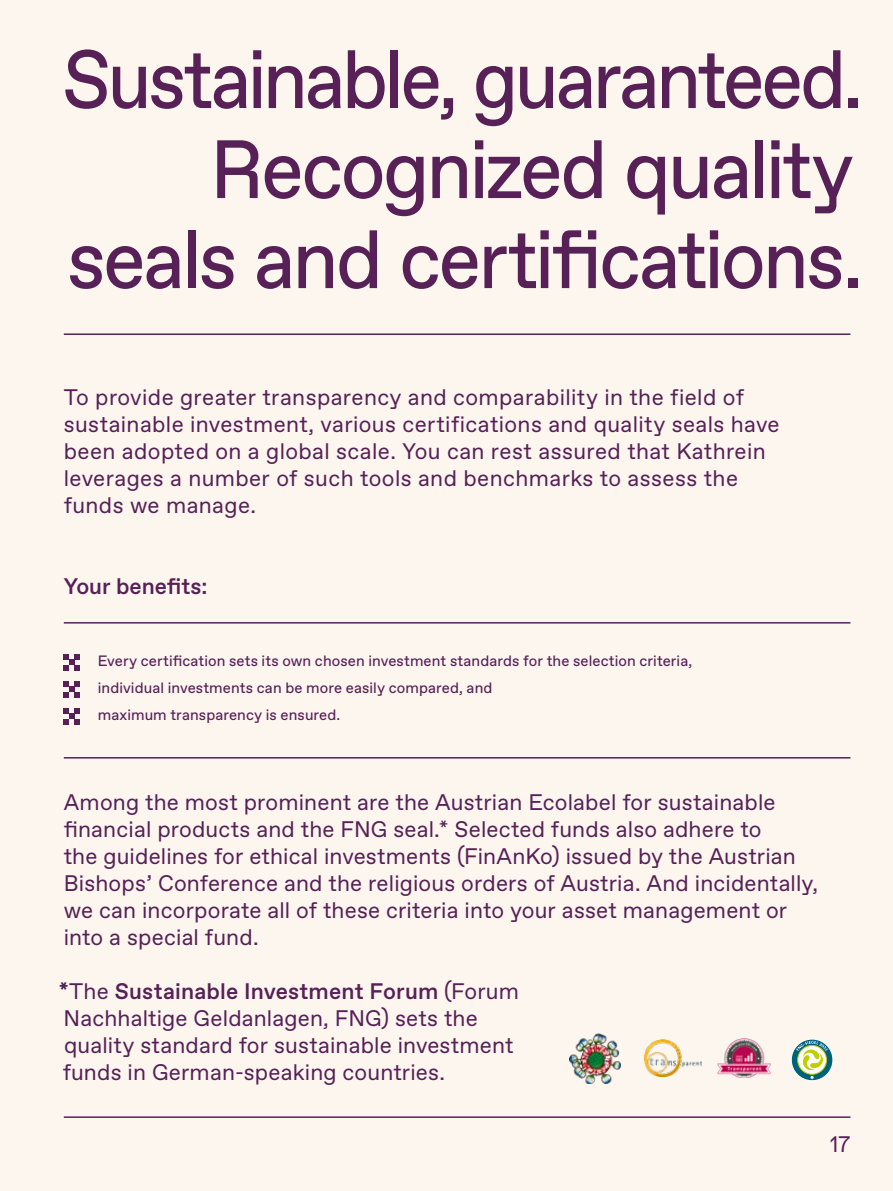
<style>
.page{position:relative;width:893px;height:1191px;background:#fdf6ef}
.page>*{position:absolute;margin:0;border:0;box-sizing:border-box;transform-origin:0 0}
.t1{font:82.5px/90px "ABC Favorit";letter-spacing:-.04em;color:#572157;text-align:right;scale:.94 1}
.t2{font:22.5px/27px "ABC Favorit";letter-spacing:.01em;color:#572157}
.t3{font:500 22.5px "ABC Favorit";color:#572157}
.t4{font:15px/27px "ABC Favorit";letter-spacing:.005em;color:#572157}
.s1{font-weight:500}
</style>
<div class="page">
<hr style="left:64px;top:1116px;width:786px;height:2px;background:#572157">
<hr style="left:64px;top:622px;width:786px;height:1px;background:#572157">
<hr style="left:64px;top:757px;width:786px;height:1px;background:#572157">
<hr style="left:64px;top:333px;width:786px;height:2px;background:#572157">
<svg style="left:64px;top:654px;width:16px;height:16px"></svg>
<svg style="left:64px;top:708px;width:16px;height:16px"></svg>
<svg style="left:64px;top:681px;width:16px;height:16px"></svg>
<svg style="left:791px;top:1039px;width:42px;height:41px"></svg>
<div style="left:791px;top:1039px;width:42px;height:41px;border:1px solid #fff;border-radius:50%"></div>
<svg style="left:796px;top:1040px;width:32px;height:39px"></svg>
<img style="left:718px;top:1038px;width:53px;height:39px">
<img style="left:644px;top:1039px;width:58px;height:37px">
<img style="left:569px;top:1033px;width:52px;height:50px">
<h1 class="t1" style="left:62px;top:37px;width:853px">Sustainable, guaranteed.<br>Recognized quality seals and certifications.</h1>
<p class="t2" style="left:64px;top:384px;width:717px">To provide greater transparency and comparability in the field of sustainable investment, various certifications and quality seals have been adopted on a global scale. You can rest assured that Kathrein leverages a number of such tools and benchmarks to assess the funds we manage.</p>
<p class="t3" style="left:64px;top:573px;width:145px">Your benefits:</p>
<p class="t4" style="left:98px;top:648px;width:596px">Every certification sets its own chosen investment standards for the selection criteria, individual investments can be more easily compared, and<br>maximum transparency is ensured.</p>
<p class="t2" style="left:64px;top:789px;width:756px">Among the most prominent are the Austrian Ecolabel for sustainable financial products and the FNG seal.* Selected funds also adhere to<br>the guidelines for ethical investments (FinAnKo) issued by the Austrian Bishops’ Conference and the religious orders of Austria. And incidentally, we can incorporate all of these criteria into your asset management or into a special fund.</p>
<p class="t2" style="left:59px;top:978px;width:462px"><span class="s1">*</span>The <span class="s1">Sustainable Investment Forum</span> (Forum Nachhaltige Geldanlagen, FNG) sets the quality standard for sustainable investment funds in German-speaking countries.</p>
<p class="t2" style="left:830px;top:1131px;width:22px">17</p>
</div>
